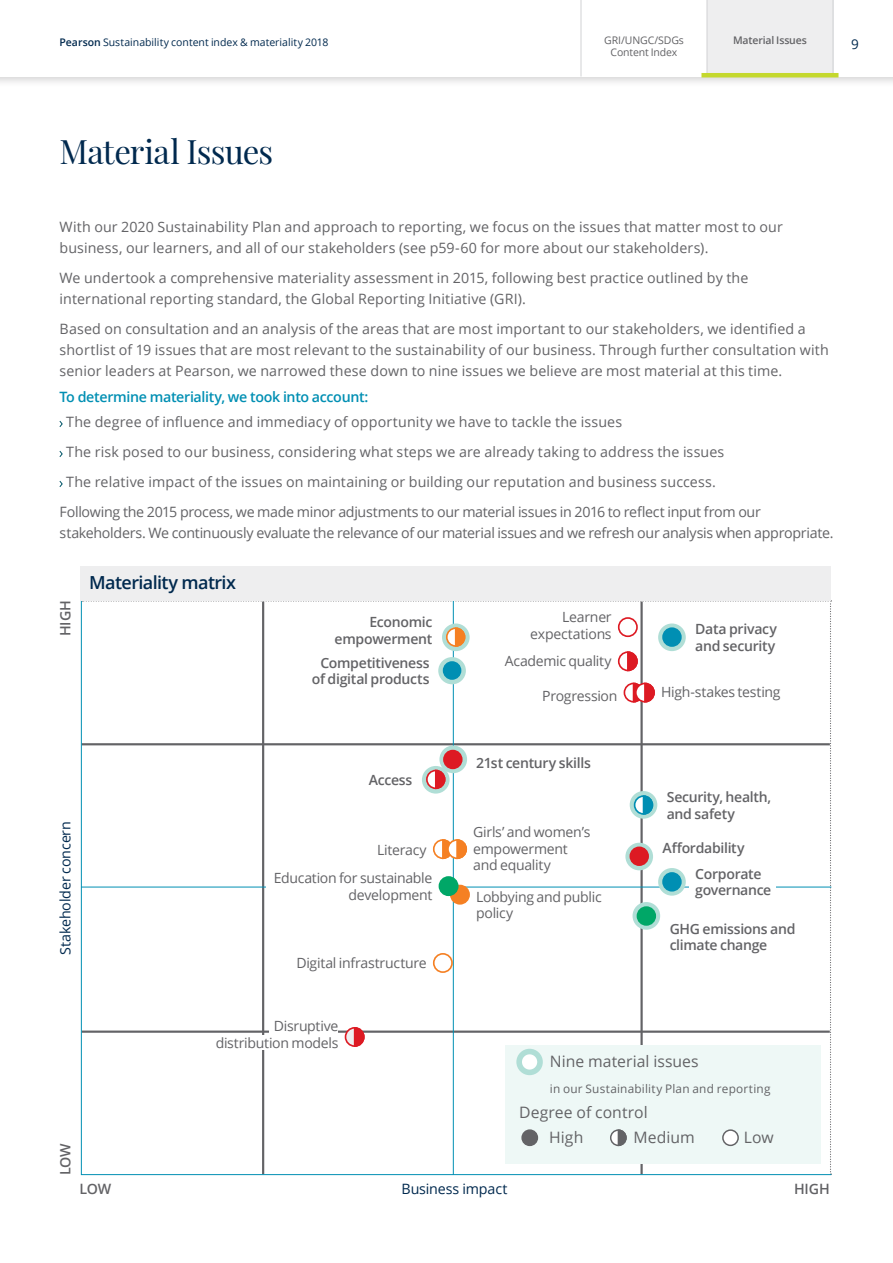
<style>
.page{position:relative;width:893px;height:1263px;background:#fff}
.page>*{position:absolute;margin:0;border:0;box-sizing:border-box;transform-origin:0 0}
.t1{font:33px "Playfair Display";letter-spacing:-.025em;color:#00294e}
.t2{font:600 18px "Open Sans";letter-spacing:-.035em;color:#00294e}
.t3{font:15.75px/24.8px "Open Sans";letter-spacing:.005em;color:#636366}
.t4{font:14.25px/21px "Open Sans";letter-spacing:.005em;color:#636366}
.t5{font:14.25px "Open Sans";letter-spacing:-.02em;color:#636366}
.t6{font:600 14.25px "Open Sans";letter-spacing:-.025em;color:#008fb3}
.t7{font:14.25px "Open Sans";letter-spacing:-.01em;color:#00294e}
.t8{font:600 14.25px "Open Sans";letter-spacing:-.01em;color:#636366}
.t9{font:14.1px/16.4px "Open Sans";letter-spacing:-.02em;color:#636366;text-align:right}
.t10{font:600 14.1px/16.4px "Open Sans";letter-spacing:-.02em;color:#636366}
.t11{font:13.5px "Open Sans";color:#00294e}
.t12{font:11.85px "Open Sans";letter-spacing:.015em;color:#636366}
.t13{font:10.5px "Open Sans";color:#00294e}
.t14{font:10.5px/12px "Open Sans";letter-spacing:-.015em;color:#636366;text-align:center}
.t15{font:600 10.5px "Open Sans";letter-spacing:-.015em;color:#636366}
.s1{font-weight:600}
</style>
<div class="page">
<div style="left:0;top:0;width:893px;height:88px;background:#231f20;opacity:.2"></div>
<div style="left:0;top:0;width:893px;height:77px;background:#fff"></div>
<div style="left:707px;top:0;width:126px;height:77px;background:#eeeeef"></div>
<hr style="left:581px;top:0;width:1px;height:77px;background:#d1d2d4">
<hr style="left:707px;top:0;width:1px;height:77px;background:#d1d2d4">
<hr style="left:833px;top:0;width:1px;height:77px;background:#d1d2d4">
<hr style="left:701px;top:73px;width:137px;height:4px;background:#c4d82d">
<svg style="left:59px;top:420px;width:4px;height:7px"></svg>
<svg style="left:59px;top:450px;width:4px;height:7px"></svg>
<svg style="left:59px;top:480px;width:4px;height:7px"></svg>
<svg style="left:82px;top:600px;width:749px;height:575px"></svg>
<svg style="left:723px;top:1130px;width:15px;height:15px"></svg>
<div style="left:722px;top:1129px;width:17px;height:17px;border:1px solid #636366;border-radius:50%"></div>
<div style="left:81px;top:566px;width:750px;height:34px;background:#eeeeef"></div>
<p class="t13" style="left:60px;top:35px;width:270px"><span class="s1">Pearson</span> Sustainability content index &amp; materiality 2018</p>
<p class="t15" style="left:733px;top:33px;width:75px">Material Issues</p>
<p class="t11" style="left:851px;top:34px;width:9px">9</p>
<p class="t14" style="left:604px;top:33px;width:81px">GRI/UNGC/SDGs<br>Content Index</p>
<h1 class="t1" style="left:60px;top:126px;width:215px">Material Issues</h1>
<p class="t4" style="left:60px;top:216px;width:725px">With our 2020 Sustainability Plan and approach to reporting, we focus on the issues that matter most to our business, our learners, and all of our stakeholders (see p59-60 for more about our stakeholders).</p>
<p class="t4" style="left:60px;top:267px;width:690px">We undertook a comprehensive materiality assessment in 2015, following best practice outlined by the international reporting standard, the Global Reporting Initiative (GRI).</p>
<p class="t4" style="left:60px;top:318px;width:771px">Based on consultation and an analysis of the areas that are most important to our stakeholders, we identified a shortlist of 19 issues that are most relevant to the sustainability of our business. Through further consultation with senior leaders at Pearson, we narrowed these down to nine issues we believe are most material at this time.</p>
<p class="t6" style="left:60px;top:387px;width:310px">To determine materiality, we took into account:</p>
<p class="t4" style="left:66px;top:411px;width:557px">The degree of influence and immediacy of opportunity we have to tackle the issues</p>
<p class="t4" style="left:66px;top:441px;width:660px">The risk posed to our business, considering what steps we are already taking to address the issues</p>
<p class="t4" style="left:66px;top:471px;width:651px">The relative impact of the issues on maintaining or building our reputation and business success.</p>
<p class="t5" style="left:60px;top:502px;width:703px">Following the 2015 process, we made minor adjustments to our material issues in 2016 to reflect input from our</p>
<p class="t5" style="left:60px;top:523px;width:775px">stakeholders. We continuously evaluate the relevance of our material issues and we refresh our analysis when appropriate.</p>
<p class="t8" style="left:55px;top:636px;width:37px;rotate:-90deg">HIGH</p>
<p class="t2" style="left:89px;top:570px;width:148px">Materiality matrix</p>
<p class="t10" style="left:335px;top:614px;width:99px;text-align:right">Economic empowerment</p>
<p class="t10" style="left:312px;top:654px;width:119px;text-align:right">Competitiveness of digital products</p>
<p class="t9" style="left:530px;top:609px;width:83px">Learner expectations</p>
<p class="t9" style="left:505px;top:652px;width:108px">Academic quality</p>
<p class="t9" style="left:542px;top:687px;width:77px">Progression</p>
<p class="t10" style="left:695px;top:621px;width:83px">Data privacy and security</p>
<p class="t9" style="left:661px;top:683px;width:121px">High-stakes testing</p>
<p class="t7" style="left:55px;top:955px;width:135px;rotate:-90deg">Stakeholder concern</p>
<p class="t10" style="left:369px;top:771px;width:45px">Access</p>
<p class="t9" style="left:377px;top:841px;width:51px">Literacy</p>
<p class="t9" style="left:274px;top:869px;width:160px">Education for sustainable development</p>
<p class="t9" style="left:296px;top:955px;width:132px">Digital infrastructure</p>
<p class="t10" style="left:476px;top:754px;width:116px">21st century skills</p>
<p class="t9" style="left:473px;top:824px;width:119px;text-align:left">Girls’ and women’s empowerment and equality</p>
<p class="t9" style="left:476px;top:888px;width:127px;text-align:left">Lobbying and public policy</p>
<p class="t10" style="left:667px;top:789px;width:106px">Security, health, and safety</p>
<p class="t10" style="left:662px;top:839px;width:84px">Affordability</p>
<p class="t10" style="left:695px;top:865px;width:78px">Corporate governance</p>
<p class="t10" style="left:670px;top:920px;width:127px">GHG emissions and climate change</p>
<p class="t8" style="left:55px;top:1175px;width:33px;rotate:-90deg">LOW</p>
<p class="t9" style="left:216px;top:1018px;width:124px">Disruptive distribution models</p>
<p class="t3" style="left:550px;top:1049px;width:150px">Nine material issues</p>
<p class="t12" style="left:550px;top:1080px;width:222px">in our Sustainability Plan and reporting</p>
<p class="t3" style="left:549px;top:1100px;width:100px;text-indent:-30px">Degree of control<br>High</p>
<p class="t3" style="left:634px;top:1124px;width:63px">Medium</p>
<p class="t3" style="left:744px;top:1124px;width:32px">Low</p>
<p class="t8" style="left:79px;top:1179px;width:33px">LOW</p>
<p class="t7" style="left:402px;top:1179px;width:107px">Business impact</p>
<p class="t8" style="left:794px;top:1179px;width:37px">HIGH</p>
</div>
